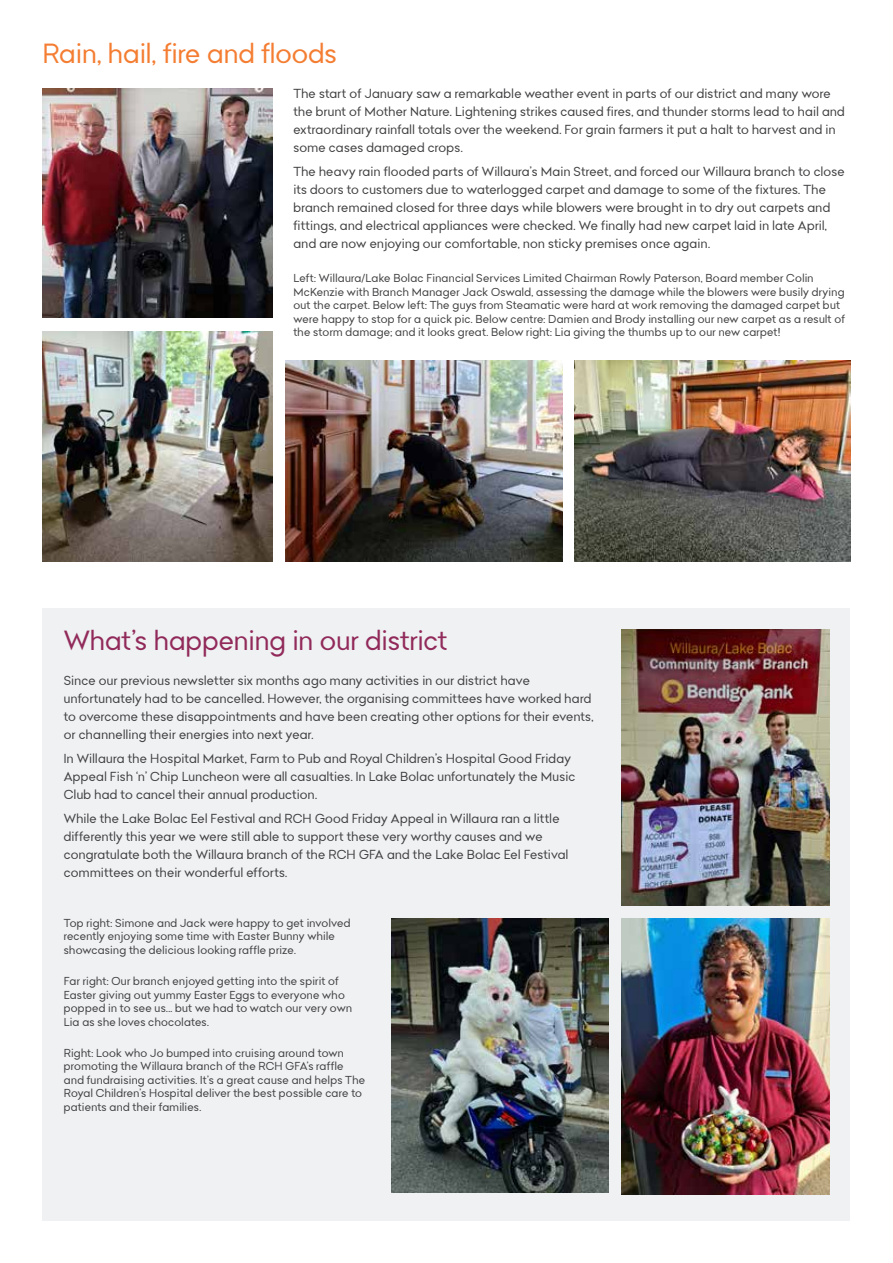
<style>
.page{position:relative;width:893px;height:1263px;background:#fff}
.page>*{position:absolute;margin:0;border:0;box-sizing:border-box;transform-origin:0 0}
.t1{font:27px "Bendigo Sans";letter-spacing:.005em;color:#912a5a}
.t2{font:27px "Bendigo Sans";letter-spacing:.01em;color:#f47d32}
.t3{font:12.75px/18px "Bendigo Sans";letter-spacing:.02em;color:#414042}
.t4{font:11.25px/13.5px "Bendigo Sans";letter-spacing:.025em;color:#414042}
</style>
<div class="page">
<img style="left:574px;top:360px;width:276px;height:201px">
<img style="left:286px;top:360px;width:276px;height:201px">
<img style="left:43px;top:332px;width:229px;height:229px">
<img style="left:43px;top:88px;width:229px;height:230px">
<div style="left:43px;top:608px;width:807px;height:612px;background:#eff1f2"></div>
<img style="left:621px;top:629px;width:208px;height:276px">
<img style="left:391px;top:918px;width:217px;height:274px">
<img style="left:621px;top:918px;width:208px;height:276px">
<h1 class="t2" style="left:43px;top:35px;width:296px">Rain, hail, fire and floods</h1>
<p class="t3" style="left:293px;top:84px;width:553px">The start of January saw a remarkable weather event in parts of our district and many wore the brunt of Mother Nature. Lightening strikes caused fires, and thunder storms lead to hail and extraordinary rainfall totals over the weekend. For grain farmers it put a halt to harvest and in some cases damaged crops.</p>
<p class="t3" style="left:293px;top:162px;width:553px">The heavy rain flooded parts of Willaura’s Main Street, and forced our Willaura branch to close its doors to customers due to waterlogged carpet and damage to some of the fixtures. The branch remained closed for three days while blowers were brought in to dry out carpets and fittings, and electrical appliances were checked. We finally had new carpet laid in late April, and are now enjoying our comfortable, non sticky premises once again.</p>
<p class="t4" style="left:293px;top:271px;width:553px">Left: Willaura/Lake Bolac Financial Services Limited Chairman Rowly Paterson, Board member Colin McKenzie with Branch Manager Jack Oswald, assessing the damage while the blowers were busily drying out the carpet. Below left: The guys from Steamatic were hard at work removing the damaged carpet but were happy to stop for a quick pic. Below centre: Damien and Brody installing our new carpet as a result of the storm damage; and it looks great. Below right: Lia giving the thumbs up to our new carpet!</p>
<h1 class="t1" style="left:64px;top:622px;width:385px">What’s happening in our district</h1>
<p class="t3" style="left:64px;top:671px;width:531px">Since our previous newsletter six months ago many activities in our district have unfortunately had to be cancelled. However, the organising committees have worked hard to overcome these disappointments and have been creating other options for their events, or channelling their energies into next year.</p>
<p class="t3" style="left:64px;top:749px;width:513px">In Willaura the Hospital Market, Farm to Pub and Royal Children’s Hospital Good Friday<br>Appeal Fish ‘n’ Chip Luncheon were all casualties. In Lake Bolac unfortunately the Music<br>Club had to cancel their annual production.</p>
<p class="t3" style="left:64px;top:809px;width:506px">While the Lake Bolac Eel Festival and RCH Good Friday Appeal in Willaura ran a little differently this year we were still able to support these very worthy causes and we congratulate both the Willaura branch of the RCH GFA and the Lake Bolac Eel Festival committees on their wonderful efforts.</p>
<p class="t4" style="left:64px;top:916px;width:288px">Top right: Simone and Jack were happy to get involved recently enjoying some time with Easter Bunny while showcasing the delicious looking raffle prize.</p>
<p class="t4" style="left:64px;top:974px;width:290px">Far right: Our branch enjoyed getting into the spirit of Easter giving out yummy Easter Eggs to everyone who popped in to see us... but we had to watch our very own Lia as she loves chocolates.</p>
<p class="t4" style="left:64px;top:1046px;width:303px">Right: Look who Jo bumped into cruising around town promoting the Willaura branch of the RCH GFA’s raffle and fundraising activities. It’s a great cause and helps The Royal Children’s Hospital deliver the best possible care to patients and their families.</p>
</div>
